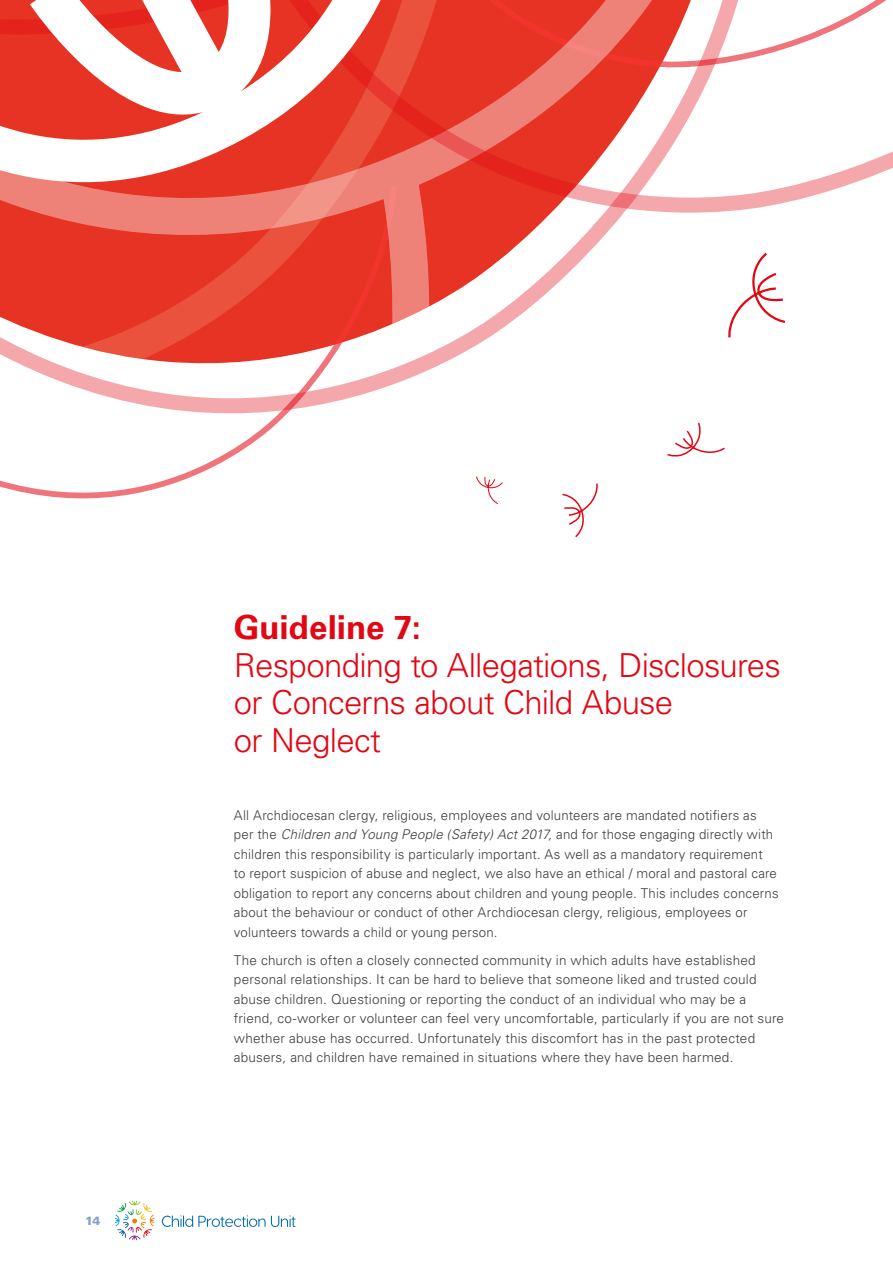
<style>
.page{position:relative;width:893px;height:1263px;background:#fff}
.page>*{position:absolute;margin:0;border:0;box-sizing:border-box;transform-origin:0 0}
.t1{font:300 33px/37.5px "Univers";letter-spacing:-.02em;color:#e30613}
.t2{font:700 33px "Univers";color:#e30613}
.t3{font:300 13.5px/19.5px "Univers";letter-spacing:.015em;color:#3c3c3b}
.t4{font:900 12px "Univers";color:#82a2cd}
.s1{font-style:italic}
</style>
<div class="page">
<svg style="left:162px;top:1215px;width:134px;height:12px"></svg>
<svg style="left:115px;top:1201px;width:39px;height:39px"></svg>
<svg style="left:0;top:289px;width:551px;height:210px"></svg>
<svg style="left:0;top:0;width:893px;height:289px"></svg>
<svg style="left:562px;top:483px;width:36px;height:55px"></svg>
<svg style="left:667px;top:422px;width:58px;height:35px"></svg>
<svg style="left:727px;top:251px;width:60px;height:87px"></svg>
<svg style="left:476px;top:476px;width:27px;height:28px"></svg>
<svg style="left:0;top:0;width:429px;height:242px"></svg>
<p class="t4" style="left:85px;top:1213px;width:17px">14</p>
<h1 class="t2" style="left:234px;top:608px;width:189px">Guideline 7:</h1>
<h1 class="t1" style="left:234px;top:646px;width:549px">Responding to Allegations, Disclosures or Concerns about Child Abuse<br>or Neglect</h1>
<p class="t3" style="left:234px;top:805px;width:546px">All Archdiocesan clergy, religious, employees and volunteers are mandated notifiers as per the <span class="s1">Children and Young People (Safety) Act 2017,</span> and for those engaging directly with children this responsibility is particularly important. As well as a mandatory requirement<br>to report suspicion of abuse and neglect, we also have an ethical / moral and pastoral care obligation to report any concerns about children and young people. This includes concerns about the behaviour or conduct of other Archdiocesan clergy, religious, employees or volunteers towards a child or young person.</p>
<p class="t3" style="left:234px;top:950px;width:552px">The church is often a closely connected community in which adults have established personal relationships. It can be hard to believe that someone liked and trusted could abuse children. Questioning or reporting the conduct of an individual who may be a friend, co-worker or volunteer can feel very uncomfortable, particularly if you are not sure whether abuse has occurred. Unfortunately this discomfort has in the past protected abusers, and children have remained in situations where they have been harmed.</p>
</div>
